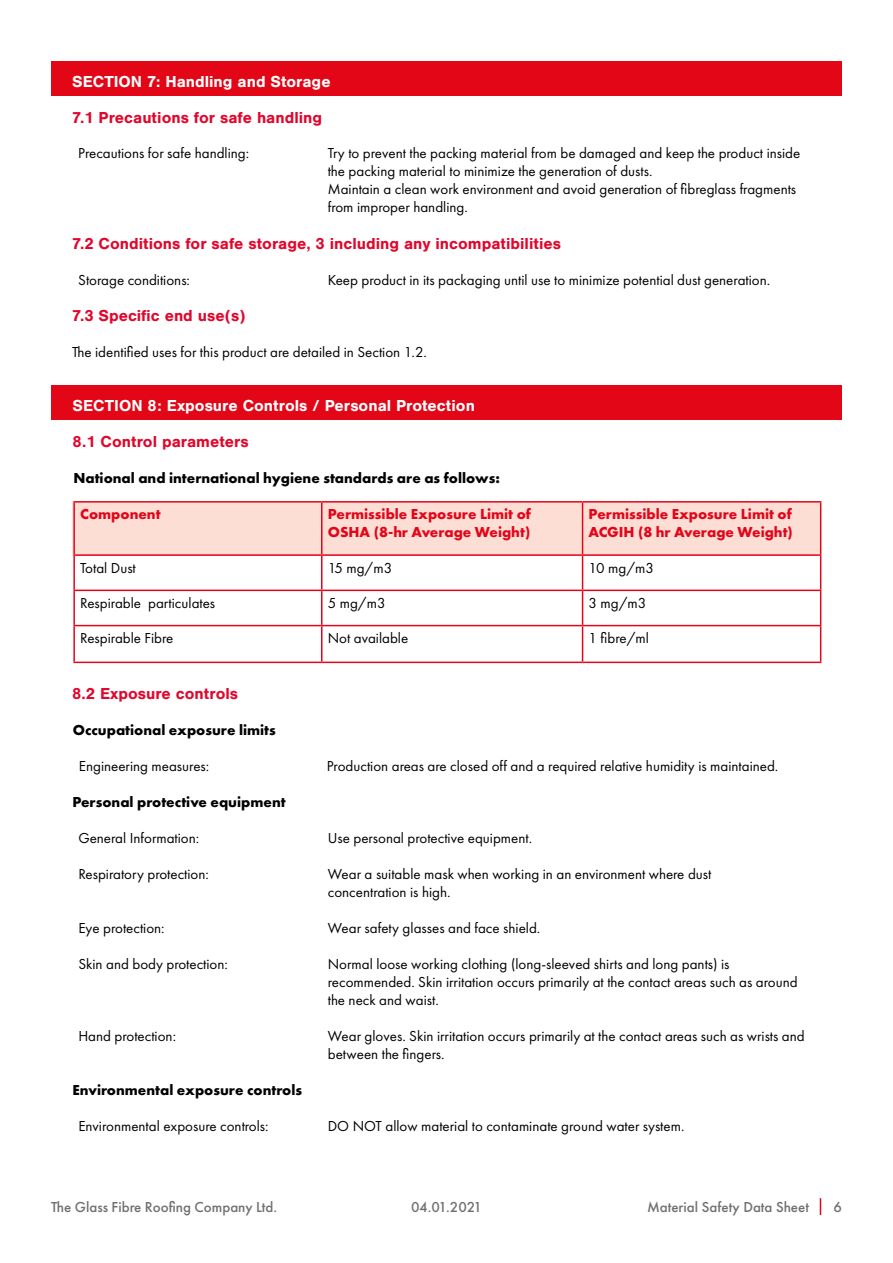
<style>
.page{position:relative;width:893px;height:1263px;background:#fff}
.page>*{position:absolute;margin:0;border:0;box-sizing:border-box;transform-origin:0 0}
.t1{font:700 16.5px "Nimbus San";color:#e1062c}
.t2{font:700 16.5px "Nimbus San";color:#fff}
.t3{font:15px/18px "Futura PT";color:#000}
.t4{font:700 15px "Futura PT";color:#000}
.t5{font:700 15px/18px "Futura PT";color:#e3051a}
.t6{font:500 15px "Futura PT";color:#71706f}
</style>
<div class="page">
<div style="left:73px;top:501px;width:748px;height:54px;background:#fcded5"></div>
<svg style="left:820px;top:1198px;width:1px;height:17px"></svg>
<div style="left:51px;top:61px;width:791px;height:35px;background:#e30617"></div>
<div style="left:51px;top:385px;width:791px;height:35px;background:#e30617"></div>
<hr style="left:73px;top:501px;width:249px;height:2px;background:#e3051a">
<hr style="left:73px;top:503px;width:2px;height:51px;background:#e3051a">
<hr style="left:322px;top:501px;width:261px;height:2px;background:#e3051a">
<hr style="left:321px;top:503px;width:1px;height:51px;background:#e3051a">
<hr style="left:583px;top:501px;width:238px;height:2px;background:#e3051a">
<hr style="left:582px;top:503px;width:1px;height:51px;background:#e3051a">
<hr style="left:820px;top:503px;width:1px;height:51px;background:#e3051a">
<hr style="left:73px;top:554px;width:249px;height:2px;background:#e3051a">
<hr style="left:73px;top:556px;width:2px;height:34px;background:#e3051a">
<hr style="left:322px;top:554px;width:261px;height:2px;background:#e3051a">
<hr style="left:321px;top:556px;width:1px;height:34px;background:#e3051a">
<hr style="left:583px;top:554px;width:238px;height:2px;background:#e3051a">
<hr style="left:582px;top:556px;width:1px;height:34px;background:#e3051a">
<hr style="left:820px;top:556px;width:1px;height:34px;background:#e3051a">
<hr style="left:73px;top:590px;width:249px;height:1px;background:#e3051a">
<hr style="left:73px;top:591px;width:2px;height:34px;background:#e3051a">
<hr style="left:322px;top:590px;width:261px;height:1px;background:#e3051a">
<hr style="left:321px;top:591px;width:1px;height:34px;background:#e3051a">
<hr style="left:583px;top:590px;width:238px;height:1px;background:#e3051a">
<hr style="left:582px;top:591px;width:1px;height:34px;background:#e3051a">
<hr style="left:820px;top:591px;width:1px;height:34px;background:#e3051a">
<hr style="left:73px;top:625px;width:249px;height:1px;background:#e3051a">
<hr style="left:73px;top:626px;width:2px;height:36px;background:#e3051a">
<hr style="left:322px;top:625px;width:261px;height:1px;background:#e3051a">
<hr style="left:321px;top:626px;width:1px;height:36px;background:#e3051a">
<hr style="left:583px;top:625px;width:238px;height:1px;background:#e3051a">
<hr style="left:582px;top:626px;width:1px;height:36px;background:#e3051a">
<hr style="left:820px;top:626px;width:1px;height:36px;background:#e3051a">
<hr style="left:73px;top:662px;width:249px;height:1px;background:#e3051a">
<hr style="left:322px;top:662px;width:261px;height:1px;background:#e3051a">
<hr style="left:583px;top:662px;width:238px;height:1px;background:#e3051a">
<p class="t2" style="left:72px;top:72px;width:260px">SECTION 7: Handling and Storage</p>
<p class="t1" style="left:72px;top:108px;width:251px">7.1 Precautions for safe handling</p>
<p class="t3" style="left:78px;top:144px;width:172px">Precautions for safe handling:</p>
<p class="t3" style="left:328px;top:144px;width:474px">Try to prevent the packing material from be damaged and keep the product inside the packing material to minimize the generation of dusts.<br>Maintain a clean work environment and avoid generation of fibreglass fragments from improper handling.</p>
<p class="t1" style="left:72px;top:234px;width:490px">7.2 Conditions for safe storage, 3 including any incompatibilities</p>
<p class="t3" style="left:78px;top:270px;width:113px">Storage conditions:</p>
<p class="t3" style="left:328px;top:270px;width:444px">Keep product in its packaging until use to minimize potential dust generation.</p>
<p class="t1" style="left:72px;top:306px;width:175px">7.3 Specific end use(s)</p>
<p class="t3" style="left:72px;top:343px;width:356px">The identified uses for this product are detailed in Section 1.2.</p>
<p class="t2" style="left:73px;top:396px;width:404px">SECTION 8: Exposure Controls / Personal Protection</p>
<p class="t1" style="left:73px;top:432px;width:178px">8.1 Control parameters</p>
<p class="t4" style="left:73px;top:468px;width:428px">National and international hygiene standards are as follows:</p>
<p class="t5" style="left:80px;top:505px;width:82px">Component</p>
<p class="t5" style="left:328px;top:505px;width:205px">Permissible Exposure Limit of<br>OSHA (8-hr Average Weight)</p>
<p class="t5" style="left:589px;top:505px;width:206px">Permissible Exposure Limit of<br>ACGIH (8 hr Average Weight)</p>
<p class="t3" style="left:80px;top:558px;width:57px">Total Dust</p>
<p class="t3" style="left:328px;top:558px;width:66px">15 mg/m3</p>
<p class="t3" style="left:589px;top:558px;width:67px">10 mg/m3</p>
<p class="t3" style="left:80px;top:594px;width:137px">Respirable particulates</p>
<p class="t3" style="left:328px;top:594px;width:59px">5 mg/m3</p>
<p class="t3" style="left:589px;top:594px;width:59px">3 mg/m3</p>
<p class="t3" style="left:80px;top:629px;width:95px">Respirable Fibre</p>
<p class="t3" style="left:328px;top:629px;width:82px">Not available</p>
<p class="t3" style="left:589px;top:629px;width:62px">1 fibre/ml</p>
<p class="t1" style="left:72px;top:684px;width:168px">8.2 Exposure controls</p>
<p class="t4" style="left:73px;top:720px;width:205px">Occupational exposure limits</p>
<p class="t3" style="left:79px;top:756px;width:132px">Engineering measures:</p>
<p class="t3" style="left:327px;top:756px;width:453px">Production areas are closed off and a required relative humidity is maintained.</p>
<p class="t4" style="left:72px;top:792px;width:215px">Personal protective equipment</p>
<p class="t3" style="left:78px;top:828px;width:122px">General Information:</p>
<p class="t3" style="left:328px;top:828px;width:206px">Use personal protective equipment.</p>
<p class="t3" style="left:78px;top:864px;width:132px">Respiratory protection:</p>
<p class="t3" style="left:328px;top:864px;width:385px">Wear a suitable mask when working in an environment where dust concentration is high.</p>
<p class="t3" style="left:78px;top:918px;width:88px">Eye protection:</p>
<p class="t3" style="left:328px;top:918px;width:214px">Wear safety glasses and face shield.</p>
<p class="t3" style="left:78px;top:954px;width:151px">Skin and body protection:</p>
<p class="t3" style="left:328px;top:954px;width:471px">Normal loose working clothing (long-sleeved shirts and long pants) is recommended. Skin irritation occurs primarily at the contact areas such as around the neck and waist.</p>
<p class="t3" style="left:78px;top:1026px;width:99px">Hand protection:</p>
<p class="t3" style="left:328px;top:1026px;width:478px">Wear gloves. Skin irritation occurs primarily at the contact areas such as wrists and between the fingers.</p>
<p class="t4" style="left:72px;top:1080px;width:231px">Environmental exposure controls</p>
<p class="t3" style="left:78px;top:1116px;width:192px">Environmental exposure controls:</p>
<p class="t3" style="left:328px;top:1116px;width:358px">DO NOT allow material to contaminate ground water system.</p>
<p class="t6" style="left:51px;top:1198px;width:228px">The Glass Fibre Roofing Company Ltd.</p>
<p class="t6" style="left:411px;top:1198px;width:72px">04.01.2021</p>
<p class="t6" style="left:647px;top:1198px;width:163px">Material Safety Data Sheet</p>
<p class="t6" style="left:833px;top:1198px;width:10px">6</p>
</div>
